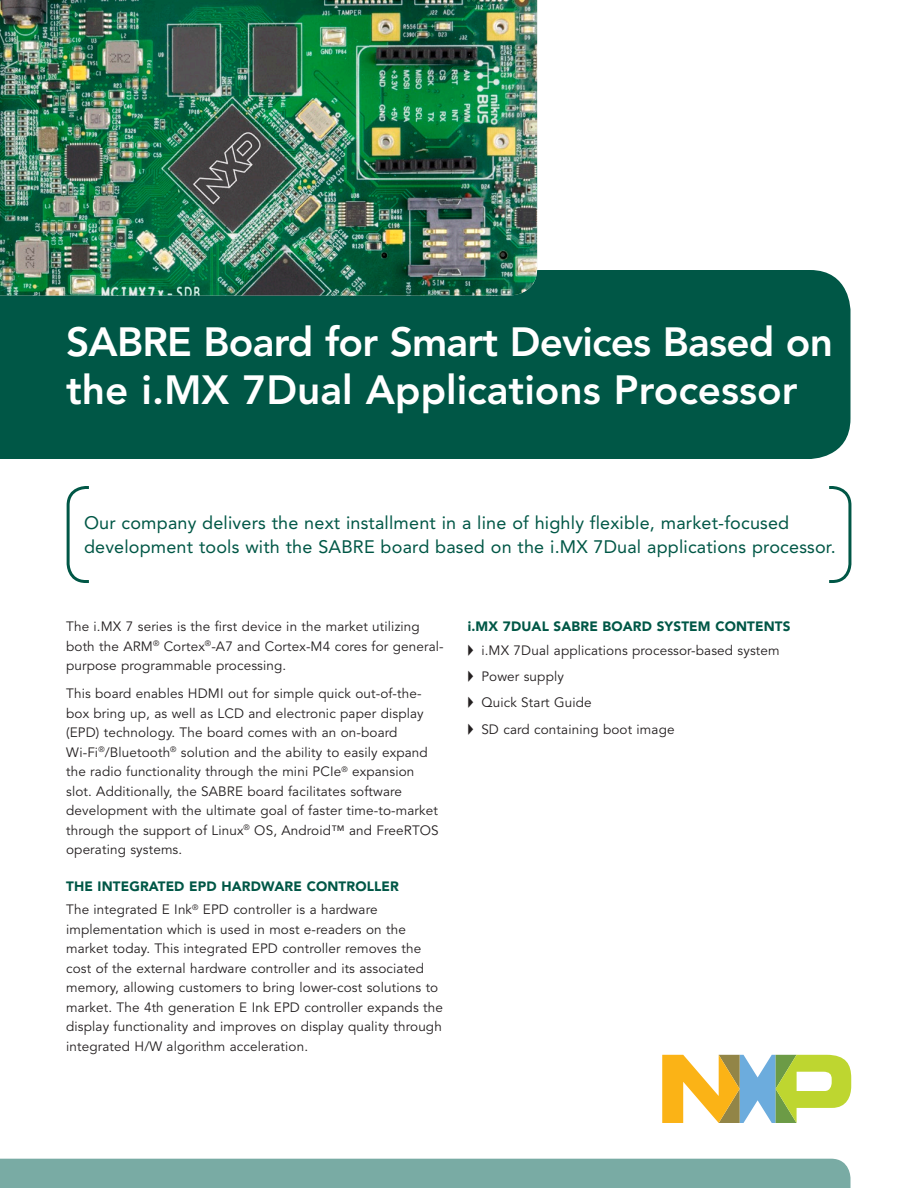
<style>
.page{position:relative;width:918px;height:1188px;background:#fff}
.page>*{position:absolute;margin:0;border:0;box-sizing:border-box;transform-origin:0 0}
._1-NXP_Main_Headline{font:800 40.5px/48.6px "Avenir LT Std";letter-spacing:-.02em;color:#fff}
._3-NXP_Intro_Body_Te{font:18px/24px "Avenir LT Std";letter-spacing:.01em;color:#005746}
._0-NXP_Body_Text{font:13.5px/19.5px "Avenir LT Std";letter-spacing:.01em;color:#231f20}
._7-NXP_Bullets{font:13.5px "Avenir LT Std";letter-spacing:.01em;color:#231f20}
._4-NXP_Body_Text_Hea{font:900 13.5px "Avenir LT Std";letter-spacing:.01em;color:#005746}
</style>
<div class="page">
<svg style="left:662px;top:1055px;width:189px;height:68px"></svg>
<div style="left:0;top:1159px;width:850px;height:29px;background:#79aba4"></div>
<svg style="left:66px;top:486px;width:786px;height:97px"></svg>
<div style="left:0;top:270px;width:850px;height:189px;background:#005746"></div>
<img style="left:0;top:0;width:537px;height:296px">
<p class="_1-NXP_Main_Headline" style="left:66px;top:317px;width:768px">SABRE Board for Smart Devices Based on the i.MX 7Dual Applications Processor</p>
<p class="_3-NXP_Intro_Body_Te" style="left:84px;top:511px;width:753px">Our company delivers the next installment in a line of highly flexible, market-focused development tools with the SABRE board based on the i.MX 7Dual applications processor.</p>
<p class="_0-NXP_Body_Text" style="left:66px;top:617px;width:379px">The i.MX 7 series is the first device in the market utilizing both the ARM<sup>®</sup> Cortex<sup>®</sup>-A7 and Cortex-M4 cores for general&shy;purpose programmable processing.</p>
<p class="_0-NXP_Body_Text" style="left:66px;top:684px;width:374px">This board enables HDMI out for simple quick out-of-the&shy;box bring up, as well as LCD and electronic paper display (EPD) technology. The board comes with an on-board Wi-Fi<sup>®</sup>/Bluetooth<sup>®</sup> solution and the ability to easily expand the radio functionality through the mini PCIe<sup>®</sup> expansion slot. Additionally, the SABRE board facilitates software development with the ultimate goal of faster time-to-market through the support of Linux<sup>®</sup> OS, Android™ and FreeRTOS operating systems.</p>
<p class="_4-NXP_Body_Text_Hea" style="left:66px;top:878px;width:334px">THE INTEGRATED EPD HARDWARE CONTROLLER</p>
<p class="_0-NXP_Body_Text" style="left:66px;top:900px;width:378px">The integrated E Ink<sup>®</sup> EPD controller is a hardware implementation which is used in most e-readers on the market today. This integrated EPD controller removes the cost of the external hardware controller and its associated memory, allowing customers to bring lower-cost solutions to market. The 4th generation E Ink EPD controller expands the display functionality and improves on display quality through integrated H/W algorithm acceleration.</p>
<p class="_4-NXP_Body_Text_Hea" style="left:468px;top:618px;width:324px">i.MX 7DUAL SABRE BOARD SYSTEM CONTENTS</p>
<p class="_7-NXP_Bullets" style="left:468px;top:643px;width:313px">◆ i.MX 7Dual applications processor-based system</p>
<p class="_7-NXP_Bullets" style="left:468px;top:669px;width:98px">◆ Power supply</p>
<p class="_7-NXP_Bullets" style="left:468px;top:695px;width:125px">◆ Quick Start Guide</p>
<p class="_7-NXP_Bullets" style="left:468px;top:721px;width:208px">◆ SD card containing boot image</p>
</div>
